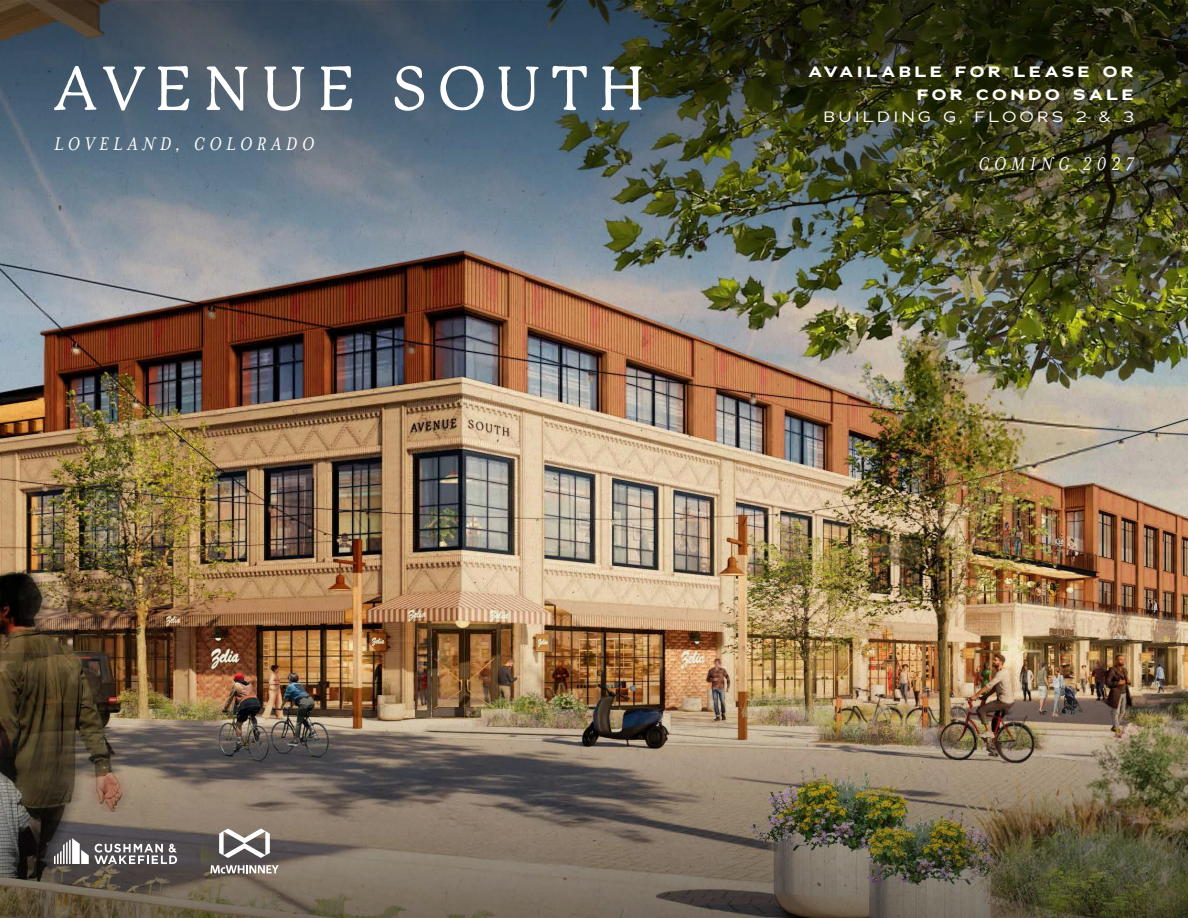
<style>
.page{position:relative;width:1188px;height:918px;background:#fff}
.page>*{position:absolute;margin:0;border:0;box-sizing:border-box;transform-origin:0 0}
.t1{font:italic 21px "Mrs Eaves OT";letter-spacing:.22em;color:#fff}
.t2{font:700 15px/22.5px "Adrianna Extended";letter-spacing:.235em;color:#fff;text-align:right}
.t3{font:15px "Adrianna Extended";letter-spacing:.235em;color:#fff}
</style>
<div class="page">
<img style="left:0;top:1px;width:1188px;height:665px">
<svg style="left:103px;top:66px;width:42px;height:45px"></svg>
<svg style="left:158px;top:66px;width:31px;height:44px"></svg>
<svg style="left:206px;top:66px;width:42px;height:45px"></svg>
<svg style="left:264px;top:67px;width:40px;height:44px"></svg>
<svg style="left:321px;top:66px;width:31px;height:44px"></svg>
<svg style="left:395px;top:66px;width:29px;height:45px"></svg>
<svg style="left:440px;top:66px;width:44px;height:44px"></svg>
<svg style="left:499px;top:67px;width:40px;height:44px"></svg>
<svg style="left:552px;top:66px;width:35px;height:44px"></svg>
<svg style="left:602px;top:66px;width:40px;height:44px"></svg>
<svg style="left:54px;top:66px;width:42px;height:44px"></svg>
<img style="left:0;top:666px;width:1188px;height:252px">
<svg style="left:54px;top:838px;width:123px;height:26px"></svg>
<svg style="left:219px;top:829px;width:51px;height:29px"></svg>
<svg style="left:210px;top:865px;width:69px;height:9px"></svg>
<h1 class="t1" style="left:54px;top:133px;width:262px">LOVELAND, COLORADO</h1>
<p class="t2" style="left:808px;top:61px;width:327px">AVAILABLE FOR LEASE OR<br>FOR CONDO SALE</p>
<p class="t3" style="left:824px;top:108px;width:312px">BUILDING G, FLOORS 2 &amp; 3</p>
<h1 class="t1" style="left:978px;top:153px;width:157px">COMING 2027</h1>
</div>
